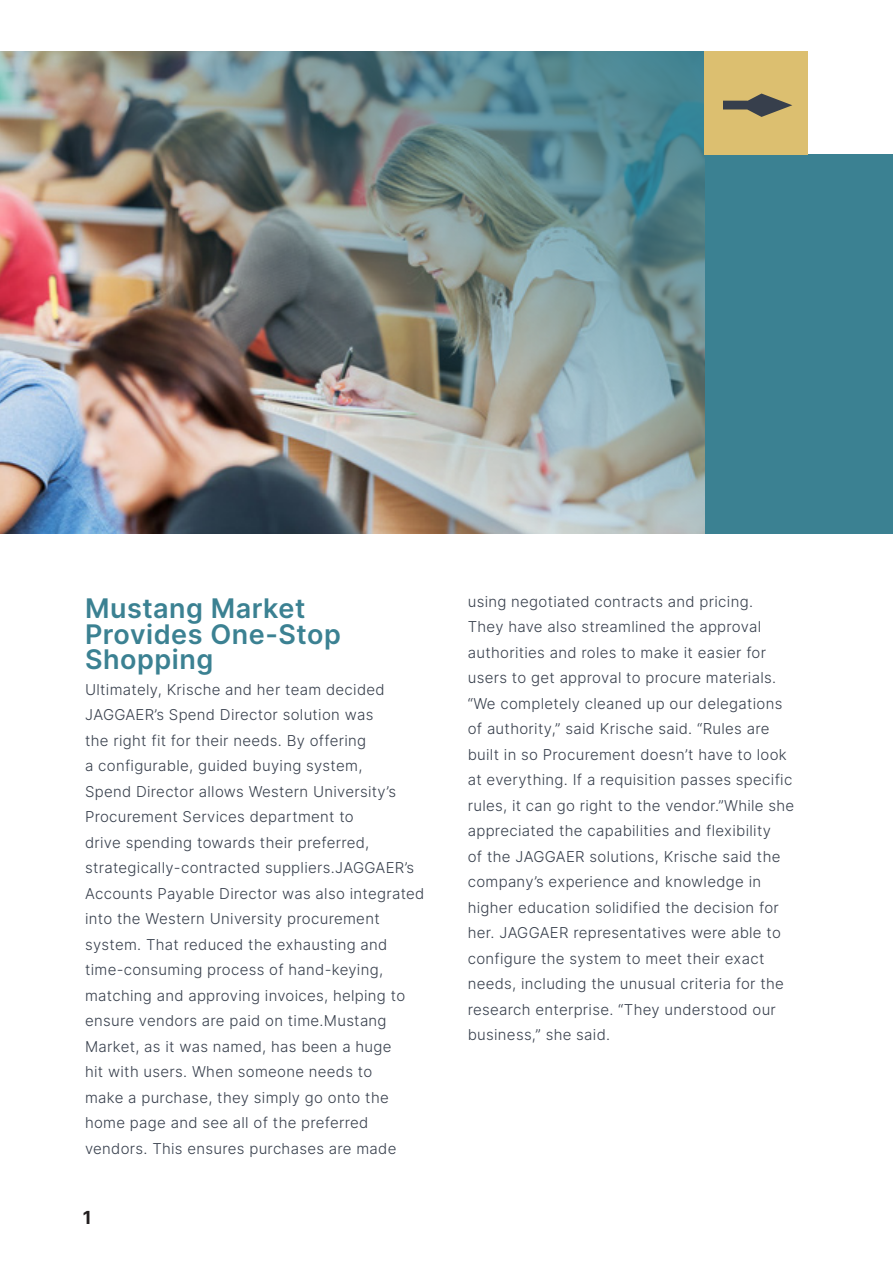
<style>
.page{position:relative;width:893px;height:1263px;background:#fff}
.page>*{position:absolute;margin:0;border:0;box-sizing:border-box;transform-origin:0 0}
.Body_Copy{font:600 27px/25.5px "Inter";letter-spacing:.02em;color:#3b8192}
.t1{font:700 18px "Inter";color:#231f20}
.Body_Copy_Header{font:300 15px/25.5px "Inter";letter-spacing:.02em;color:#373f4c}
</style>
<div class="page">
<div style="left:468px;top:155px;width:425px;height:379px;background:#3b8192"></div>
<img style="left:0;top:51px;width:704px;height:483px">
<div style="left:704px;top:51px;width:104px;height:104px;background:#dcbf70"></div>
<svg style="left:723px;top:94px;width:69px;height:23px"></svg>
<p class="Body_Copy" style="left:85px;top:595px;width:258px">Mustang Market<br>Provides One-Stop<br>Shopping</p>
<p class="Body_Copy_Header" style="left:85px;top:676px;width:341px">Ultimately, Krische and her team decided JAGGAER’s Spend Director solution was<br>the right fit for their needs. By offering<br>a configurable, guided buying system,<br>Spend Director allows Western University’s Procurement Services department to<br>drive spending towards their preferred, strategically-contracted suppliers.JAGGAER’s Accounts Payable Director was also integrated into the Western University procurement system. That reduced the exhausting and time-consuming process of hand-keying, matching and approving invoices, helping to ensure vendors are paid on time.Mustang Market, as it was named, has been a huge<br>hit with users. When someone needs to<br>make a purchase, they simply go onto the home page and see all of the preferred vendors. This ensures purchases are made</p>
<p class="t1" style="left:83px;top:1204px;width:10px">1</p>
<p class="Body_Copy_Header" style="left:468px;top:588px;width:328px">using negotiated contracts and pricing.<br>They have also streamlined the approval authorities and roles to make it easier for users to get approval to procure materials. “We completely cleaned up our delegations of authority,” said Krische said. “Rules are built in so Procurement doesn’t have to look at everything. If a requisition passes specific rules, it can go right to the vendor.”While she appreciated the capabilities and flexibility<br>of the JAGGAER solutions, Krische said the company’s experience and knowledge in higher education solidified the decision for her. JAGGAER representatives were able to configure the system to meet their exact needs, including the unusual criteria for the research enterprise. “They understood our business,” she said.</p>
</div>
